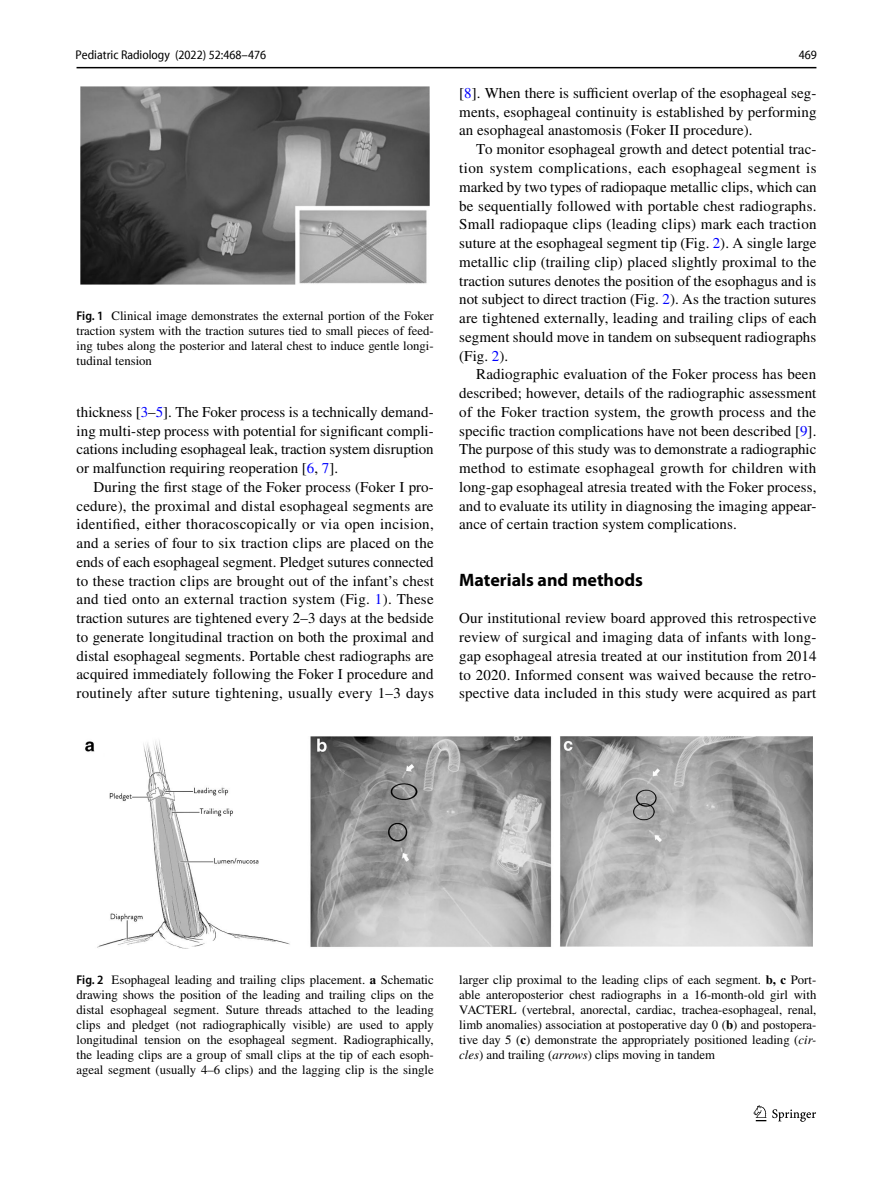
<style>
.page{position:relative;width:893px;height:1187px;background:#fff}
.page>*{position:absolute;margin:0;border:0;box-sizing:border-box;transform-origin:0 0}
.t1{font:700 18px "Myriad Pro";color:#000}
.t2{font:15px/18.8px "STIX";letter-spacing:.005em;color:#000;text-align:justify}
.t3{font:12.75px/15px "STIX";color:#000;text-align:justify}
.t4{font:semi-condensed 12.75px "Myriad Pro Unic";color:#000}
.s1{font-family:"Myriad Pro";font-weight:600;font-stretch:semi-condensed}
.s2{color:#00f}
.s3{font-weight:700}
.s4{font-style:italic}
</style>
<div class="page">
<hr style="left:77px;top:67px;width:739px;height:1px;background:#000">
<img style="left:81px;top:87px;width:348px;height:198px">
<img style="left:85px;top:736px;width:727px;height:212px">
<svg style="left:753px;top:1105px;width:13px;height:16px"></svg>
<svg style="left:772px;top:1109px;width:44px;height:12px"></svg>
<p class="t4" style="left:76px;top:50px;width:192px">Pediatric Radiology (2022) 52:468–476</p>
<p class="t4" style="left:799px;top:50px;width:20px">469</p>
<p class="t3" style="left:77px;top:309px;width:359px"><span class="s1">Fig. 1</span> Clinical image demonstrates the external portion of the Foker traction system with the traction sutures tied to small pieces of feed&shy;ing tubes along the posterior and lateral chest to induce gentle longi&shy;tudinal tension</p>
<p class="t2" style="left:77px;top:403px;width:359px">thickness [<span class="s2">3</span>–<span class="s2">5</span>]. The Foker process is a technically demand&shy;ing multi-step process with potential for significant compli&shy;cations including esophageal leak, traction system disruption or malfunction requiring reoperation [<span class="s2">6</span>, <span class="s2">7</span>].</p>
<p class="t2" style="left:77px;top:478px;width:359px;text-indent:17px">During the first stage of the Foker process (Foker I pro&shy;cedure), the proximal and distal esophageal segments are identified, either thoracoscopically or via open incision, and a series of four to six traction clips are placed on the ends of each esophageal segment. Pledget sutures connected to these traction clips are brought out of the infant’s chest and tied onto an external traction system (Fig. <span class="s2">1</span>). These traction sutures are tightened every 2–3 days at the bedside to generate longitudinal traction on both the proximal and distal esophageal segments. Portable chest radiographs are acquired immediately following the Foker I procedure and routinely after suture tightening, usually every 1–3 days</p>
<p class="t2" style="left:459px;top:84px;width:359px">[<span class="s2">8</span>]. When there is sufficient overlap of the esophageal seg&shy;ments, esophageal continuity is established by performing an esophageal anastomosis (Foker II procedure).</p>
<p class="t2" style="left:459px;top:141px;width:359px;text-indent:17px">To monitor esophageal growth and detect potential trac&shy;tion system complications, each esophageal segment is marked by two types of radiopaque metallic clips, which can be sequentially followed with portable chest radiographs.<br>Small radiopaque clips (leading clips) mark each traction suture at the esophageal segment tip (Fig. <span class="s2">2</span>). A single large metallic clip (trailing clip) placed slightly proximal to the traction sutures denotes the position of the esophagus and is not subject to direct traction (Fig. <span class="s2">2</span>). As the traction sutures are tightened externally, leading and trailing clips of each segment should move in tandem on subsequent radiographs (Fig. <span class="s2">2</span>).</p>
<p class="t2" style="left:459px;top:366px;width:359px;text-indent:17px">Radiographic evaluation of the Foker process has been described; however, details of the radiographic assessment of the Foker traction system, the growth process and the specific traction complications have not been described [<span class="s2">9</span>].<br>The purpose of this study was to demonstrate a radiographic method to estimate esophageal growth for children with long-gap esophageal atresia treated with the Foker process, and to evaluate its utility in diagnosing the imaging appear&shy;ance of certain traction system complications.</p>
<p class="t1" style="left:459px;top:568px;width:185px">Materials and methods</p>
<p class="t2" style="left:459px;top:609px;width:359px">Our institutional review board approved this retrospective review of surgical and imaging data of infants with long&shy;gap esophageal atresia treated at our institution from 2014 to 2020. Informed consent was waived because the retro&shy;spective data included in this study were acquired as part</p>
<p class="t3" style="left:77px;top:972px;width:359px"><span class="s1">Fig. 2</span> Esophageal leading and trailing clips placement. <span class="s3">a</span> Schematic drawing shows the position of the leading and trailing clips on the distal esophageal segment. Suture threads attached to the leading clips and pledget (not radiographically visible) are used to apply longitudinal tension on the esophageal segment. Radiographically, the leading clips are a group of small clips at the tip of each esoph&shy;ageal segment (usually 4–6 clips) and the lagging clip is the single</p>
<p class="t3" style="left:459px;top:972px;width:359px">larger clip proximal to the leading clips of each segment. <span class="s3">b, c</span> Port&shy;able anteroposterior chest radiographs in a 16-month-old girl with VACTERL (vertebral, anorectal, cardiac, trachea-esophageal, renal, limb anomalies) association at postoperative day 0 (<span class="s3">b</span>) and postopera&shy;tive day 5 (<span class="s3">c</span>) demonstrate the appropriately positioned leading (<span class="s4">cir&shy;cles</span>) and trailing (<span class="s4">arrows</span>) clips moving in tandem</p>
</div>
